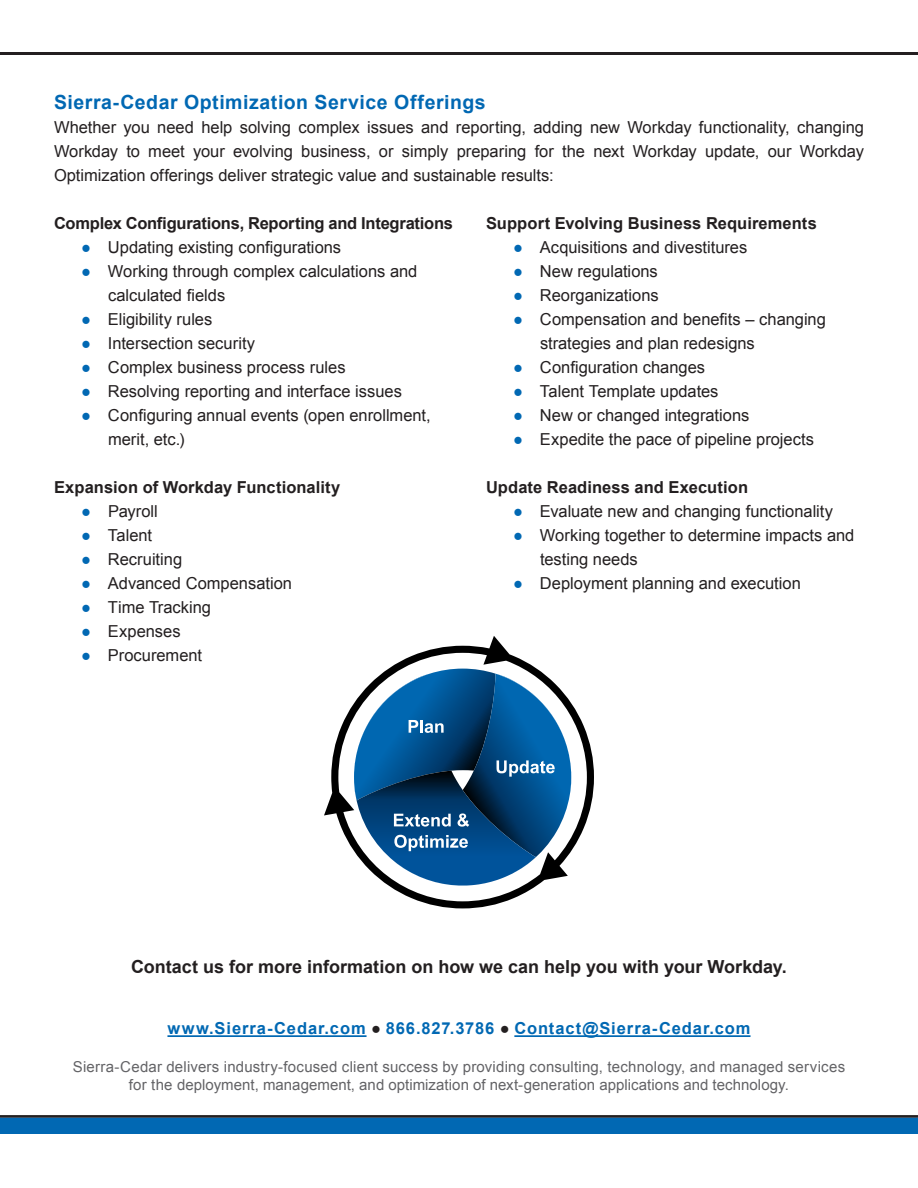
<style>
.page{position:relative;width:918px;height:1188px;background:#fff}
.page>*{position:absolute;margin:0;border:0;box-sizing:border-box;transform-origin:0 0}
.Body{font:700 19.5px "Arial";letter-spacing:.025em;color:#0168b3}
.Body-2{font:700 18px "Arial";color:#231f20}
.Bullet_1{font:16.5px/24px "Arial";color:#231f20}
.Body-3{font:16.5px/24px "Arial";letter-spacing:-.005em;color:#231f20;text-align:justify}
.Body-4{font:700 16.5px "Arial";color:#231f20}
.t1{font:700 16.5px "Arial";letter-spacing:.055em;color:#0168b3}
.Bullet_1-2{font:700 16.5px "Arial";letter-spacing:.005em;color:#231f20}
.t2{font:15px/18px "Arial";letter-spacing:.01em;color:#636366;text-align:center}
.s1{font-family:"Verdana";color:#0168b3}
.s2{color:#231f20}
</style>
<div class="page">
<hr style="left:0;top:1115px;width:918px;height:3px;background:#231f20">
<div style="left:0;top:1118px;width:918px;height:16px;background:#0168b3"></div>
<hr style="left:167px;top:1035px;width:200px;height:2px;background:#0168b3">
<hr style="left:514px;top:1035px;width:237px;height:2px;background:#0168b3">
<hr style="left:0;top:53px;width:918px;height:2px;background:#231f20">
<svg style="left:324px;top:636px;width:270px;height:272px"></svg>
<p class="Body" style="left:54px;top:89px;width:433px">Sierra-Cedar Optimization Service Offerings</p>
<p class="Body-3" style="left:54px;top:115px;width:812px">Whether you need help solving complex issues and reporting, adding new Workday functionality, changing Workday to meet your evolving business, or simply preparing for the next Workday update, our Workday Optimization offerings deliver strategic value and sustainable results:</p>
<p class="Body-4" style="left:54px;top:212px;width:401px">Complex Configurations, Reporting and Integrations</p>
<p class="Bullet_1" style="left:81px;top:235px;width:262px"><span class="s1">●</span> Updating existing configurations</p>
<p class="Bullet_1" style="left:108px;top:259px;width:311px;text-indent:-27px"><span class="s1">●</span> Working through complex calculations and calculated fields</p>
<p class="Bullet_1" style="left:81px;top:307px;width:133px"><span class="s1">●</span> Eligibility rules</p>
<p class="Bullet_1" style="left:81px;top:331px;width:176px"><span class="s1">●</span> Intersection security</p>
<p class="Bullet_1" style="left:81px;top:355px;width:266px"><span class="s1">●</span> Complex business process rules</p>
<p class="Bullet_1" style="left:81px;top:379px;width:322px"><span class="s1">●</span> Resolving reporting and interface issues</p>
<p class="Bullet_1" style="left:108px;top:403px;width:324px;text-indent:-27px"><span class="s1">●</span> Configuring annual events (open enrollment, merit, etc.)</p>
<p class="Body-4" style="left:54px;top:476px;width:288px">Expansion of Workday Functionality</p>
<p class="Bullet_1" style="left:81px;top:499px;width:78px"><span class="s1">●</span> Payroll</p>
<p class="Bullet_1" style="left:81px;top:523px;width:73px"><span class="s1">●</span> Talent</p>
<p class="Bullet_1" style="left:81px;top:547px;width:103px"><span class="s1">●</span> Recruiting</p>
<p class="Bullet_1" style="left:81px;top:571px;width:213px"><span class="s1">●</span> Advanced Compensation</p>
<p class="Bullet_1" style="left:81px;top:595px;width:132px"><span class="s1">●</span> Time Tracking</p>
<p class="Bullet_1" style="left:81px;top:619px;width:101px"><span class="s1">●</span> Expenses</p>
<p class="Bullet_1" style="left:81px;top:643px;width:123px"><span class="s1">●</span> Procurement</p>
<p class="Bullet_1-2" style="left:486px;top:212px;width:332px">Support Evolving Business Requirements</p>
<p class="Bullet_1" style="left:513px;top:235px;width:236px"><span class="s1">●</span> Acquisitions and divestitures</p>
<p class="Bullet_1" style="left:513px;top:259px;width:146px"><span class="s1">●</span> New regulations</p>
<p class="Bullet_1" style="left:513px;top:283px;width:147px"><span class="s1">●</span> Reorganizations</p>
<p class="Bullet_1" style="left:540px;top:307px;width:287px;text-indent:-27px"><span class="s1">●</span> Compensation and benefits – changing strategies and plan redesigns</p>
<p class="Bullet_1" style="left:513px;top:355px;width:194px"><span class="s1">●</span> Configuration changes</p>
<p class="Bullet_1" style="left:513px;top:379px;width:207px"><span class="s1">●</span> Talent Template updates</p>
<p class="Bullet_1" style="left:513px;top:403px;width:238px"><span class="s1">●</span> New or changed integrations</p>
<p class="Bullet_1" style="left:513px;top:427px;width:303px"><span class="s1">●</span> Expedite the pace of pipeline projects</p>
<p class="Body-4" style="left:486px;top:476px;width:264px">Update Readiness and Execution</p>
<p class="Bullet_1" style="left:513px;top:499px;width:322px"><span class="s1">●</span> Evaluate new and changing functionality</p>
<p class="Bullet_1" style="left:540px;top:523px;width:316px;text-indent:-27px"><span class="s1">●</span> Working together to determine impacts and testing needs</p>
<p class="Bullet_1" style="left:513px;top:571px;width:289px"><span class="s1">●</span> Deployment planning and execution</p>
<p class="Body-2" style="left:131px;top:954px;width:657px">Contact us for more information on how we can help you with your Workday.</p>
<p class="t1" style="left:167px;top:1018px;width:585px">www.Sierra-Cedar.com <span class="s2">●</span> 866.827.3786 <span class="s2">●</span> Contact@Sierra-Cedar.com</p>
<p class="t2" style="left:73px;top:1058px;width:774px">Sierra-Cedar delivers industry-focused client success by providing consulting, technology, and managed services for the deployment, management, and optimization of next-generation applications and technology.</p>
</div>
